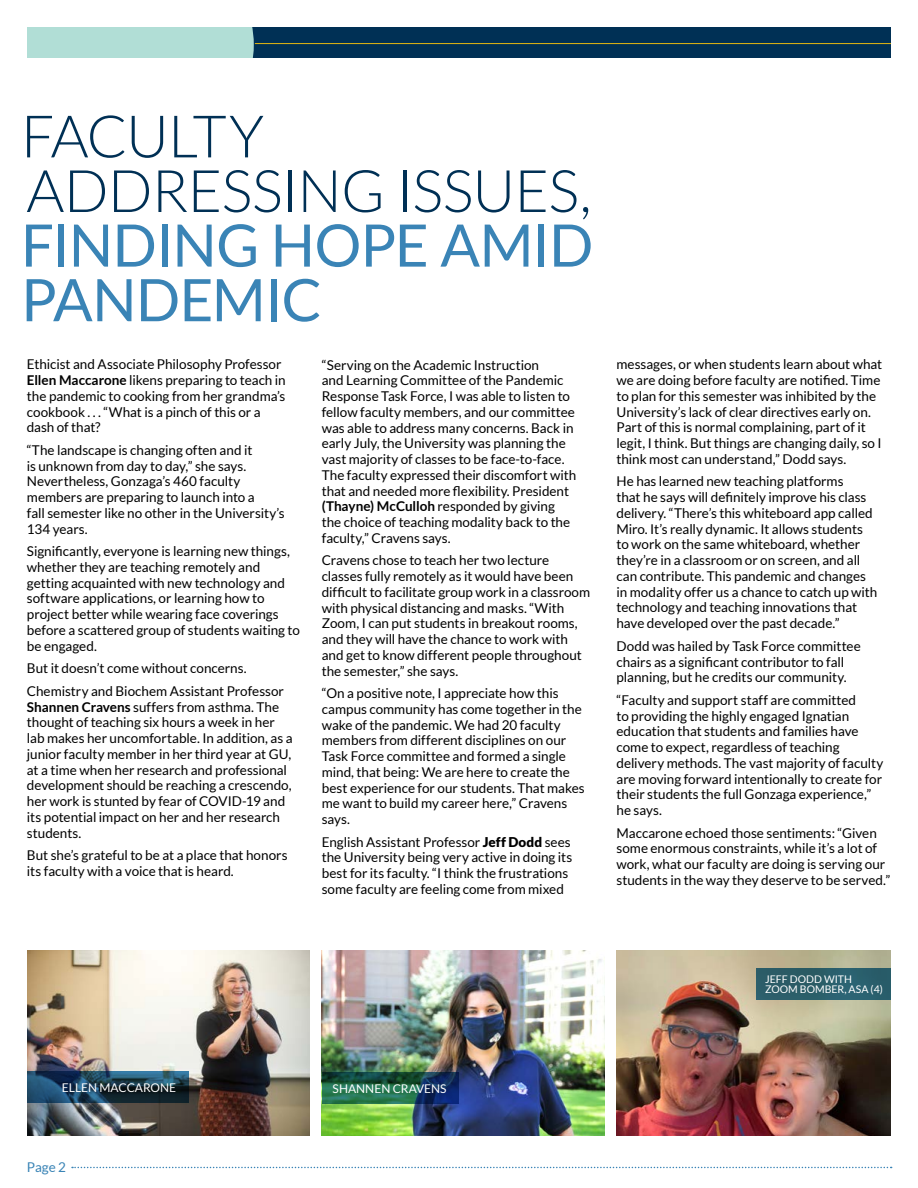
<style>
.page{position:relative;width:918px;height:1188px;background:#fff}
.page>*{position:absolute;margin:0;border:0;box-sizing:border-box;transform-origin:0 0}
.t1{font:300 58.65px/54.6px "Lato";letter-spacing:-.015em;color:#003055}
.t2{font:58.65px/54.6px "Lato";letter-spacing:-.02em;color:#3a84b6}
.t3{font:13.5px/15.8px "Lato";color:#000}
.t4{font:13.5px "Lato";color:#3a84b6}
.t5{font:12px "Lato";color:#fff}
.t6{font:10.5px/9.6px "Lato";color:#fff}
.s1{font-weight:700}
.s2{font-weight:900}
</style>
<div class="page">
<svg style="left:72px;top:1167px;width:820px;height:1px"></svg>
<div style="left:27px;top:27px;width:864px;height:30px;background:#003055"></div>
<div style="left:27px;top:27px;width:227px;height:30px;background:#b1ded6"></div>
<hr style="left:255px;top:43px;width:636px;height:1px;background:#e6b711">
<img style="left:27px;top:950px;width:283px;height:185px">
<svg style="left:27px;top:1071px;width:162px;height:32px;background:#1b3e55"></svg>
<img style="left:616px;top:950px;width:275px;height:185px">
<div style="left:757px;top:968px;width:134px;height:32px;background:#2b5e6a"></div>
<img style="left:322px;top:950px;width:283px;height:185px">
<svg style="left:322px;top:1072px;width:136px;height:32px;background:#1a554f"></svg>
<h1 class="t1" style="left:21px;top:109px;width:572px">FACULTY<br>ADDRESSING ISSUES,</h1>
<h1 class="t2" style="left:21px;top:218px;width:574px">FINDING HOPE AMID<br>PANDEMIC</h1>
<p class="t3" style="left:27px;top:357px;width:260px">Ethicist and Associate Philosophy Professor <span class="s1">Ellen Maccarone</span> likens preparing to teach in the pandemic to cooking from her grandma’s cookbook . . . “What is a pinch of this or a dash of that?</p>
<p class="t3" style="left:27px;top:442px;width:259px">“The landscape is changing often and it<br>is unknown from day to day,” she says.<br>Nevertheless, Gonzaga’s 460 faculty members are preparing to launch into a<br>fall semester like no other in the University’s 134 years.</p>
<p class="t3" style="left:27px;top:543px;width:274px">Significantly, everyone is learning new things, whether they are teaching remotely and getting acquainted with new technology and software applications, or learning how to project better while wearing face coverings before a scattered group of students waiting to be engaged.</p>
<p class="t3" style="left:27px;top:657px;width:259px;line-height:22.5px">But it doesn’t come without concerns.<br>Chemistry and Biochem Assistant Professor</p>
<p class="t3" style="left:27px;top:699px;width:267px"><span class="s1">Shannen Cravens</span> suffers from asthma. The thought of teaching six hours a week in her lab makes her uncomfortable. In addition, as a junior faculty member in her third year at GU, at a time when her research and professional development should be reaching a crescendo, her work is stunted by fear of COVID-19 and its potential impact on her and her research students.</p>
<p class="t3" style="left:27px;top:847px;width:262px">But she’s grateful to be at a place that honors its faculty with a voice that is heard.</p>
<p class="t3" style="left:322px;top:357px;width:256px">“Serving on the Academic Instruction<br>and Learning Committee of the Pandemic Response Task Force, I was able to listen to fellow faculty members, and our committee was able to address many concerns. Back in early July, the University was planning the vast majority of classes to be face-to-face.<br>The faculty expressed their discomfort with that and needed more flexibility. President <span class="s1">(Thayne) McCulloh</span> responded by giving the choice of teaching modality back to the faculty,” Cravens says.</p>
<p class="t3" style="left:322px;top:553px;width:270px">Cravens chose to teach her two lecture classes fully remotely as it would have been difficult to facilitate group work in a classroom with physical distancing and masks. “With Zoom, I can put students in breakout rooms, and they will have the chance to work with and get to know different people throughout the semester,” she says.</p>
<p class="t3" style="left:322px;top:685px;width:265px">“On a positive note, I appreciate how this campus community has come together in the wake of the pandemic. We had 20 faculty members from different disciplines on our Task Force committee and formed a single mind, that being: We are here to create the best experience for our students. That makes me want to build my career here,” Cravens says.</p>
<p class="t3" style="left:322px;top:834px;width:252px">English Assistant Professor <span class="s2">Jeff Dodd</span> sees the University being very active in doing its best for its faculty. “I think the frustrations some faculty are feeling come from mixed</p>
<p class="t3" style="left:616px;top:357px;width:267px">messages, or when students learn about what we are doing before faculty are notified. Time to plan for this semester was inhibited by the University’s lack of clear directives early on.<br>Part of this is normal complaining, part of it legit, I think. But things are changing daily, so I think most can understand,” Dodd says.</p>
<p class="t3" style="left:616px;top:474px;width:262px">He has learned new teaching platforms<br>that he says will definitely improve his class delivery. “There’s this whiteboard app called Miro. It’s really dynamic. It allows students to work on the same whiteboard, whether they’re in a classroom or on screen, and all can contribute. This pandemic and changes in modality offer us a chance to catch up with technology and teaching innovations that have developed over the past decade.”</p>
<p class="t3" style="left:616px;top:638px;width:246px">Dodd was hailed by Task Force committee chairs as a significant contributor to fall planning, but he credits our community.</p>
<p class="t3" style="left:616px;top:692px;width:268px">“Faculty and support staff are committed<br>to providing the highly engaged Ignatian education that students and families have come to expect, regardless of teaching delivery methods. The vast majority of faculty are moving forward intentionally to create for their students the full Gonzaga experience,” he says.</p>
<p class="t3" style="left:616px;top:825px;width:275px">Maccarone echoed those sentiments: “Given some enormous constraints, while it’s a lot of work, what our faculty are doing is serving our students in the way they deserve to be served.”</p>
<p class="t6" style="left:765px;top:974px;width:119px">JEFF DODD WITH<br>ZOOM BOMBER, ASA (4)</p>
<p class="t5" style="left:62px;top:1081px;width:116px">ELLEN MACCARONE</p>
<p class="t4" style="left:27px;top:1159px;width:41px">Page 2</p>
<p class="t5" style="left:333px;top:1082px;width:115px">SHANNEN CRAVENS</p>
</div>
